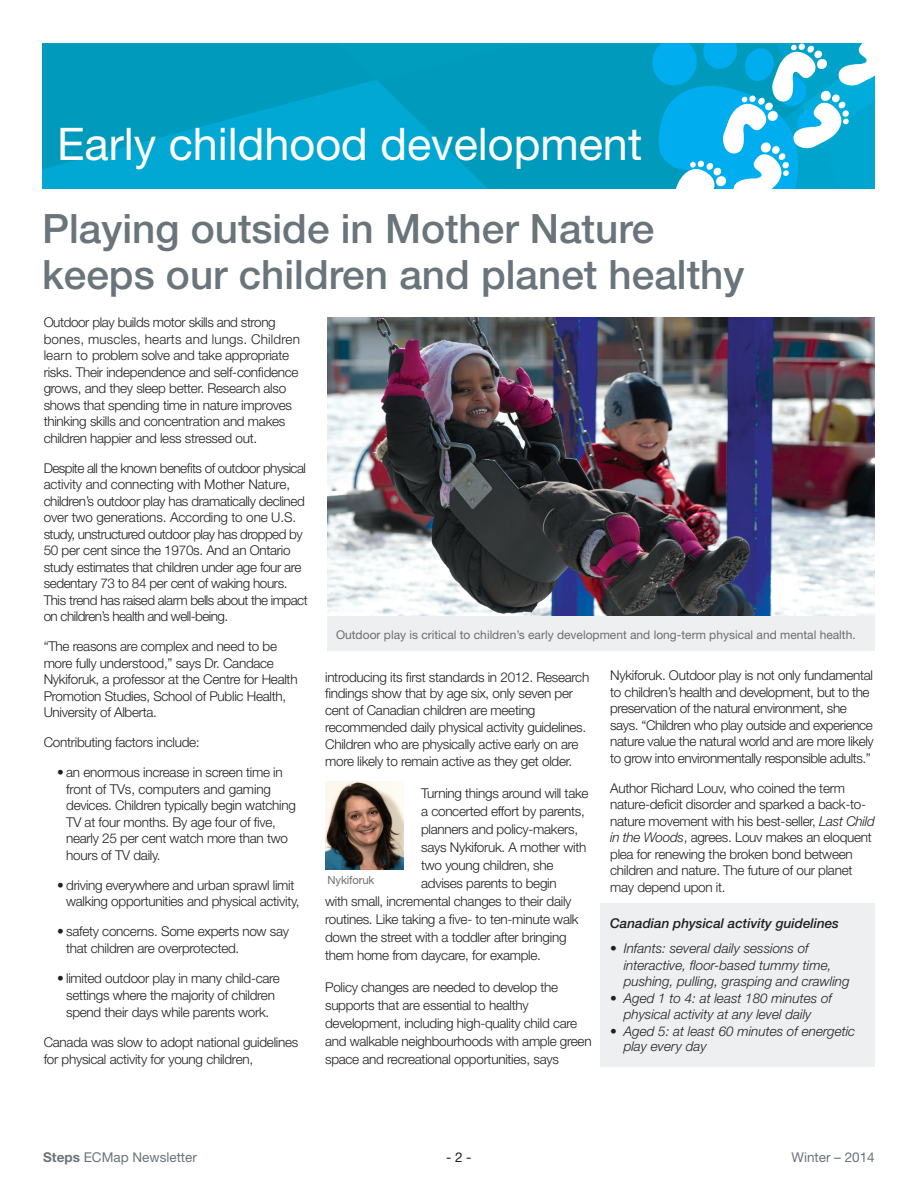
<style>
.page{position:relative;width:918px;height:1188px;background:#fff}
.page>*{position:absolute;margin:0;border:0;box-sizing:border-box;transform-origin:0 0}
.t1{font:45px "Helvetica Neue LT Std";color:#fff}
.t2{font:500 40.5px/46.5px "Helvetica Neue LT Std";color:#6a747b}
.t3{font:300 13.5px/16.5px "Helvetica Neue LT Std";letter-spacing:-.02em;color:#231f20}
.t4{font:italic 300 13.5px/16.5px "Helvetica Neue LT Std";color:#231f20}
.t5{font:italic 500 13.5px "Helvetica Neue LT Std";color:#231f20}
.t6{font:13.5px "Helvetica Neue LT Std";color:#6a747b}
.t7{font:13.5px "Helvetica Neue LT Std";color:#231f20}
.t8{font:12px "Helvetica Neue LT Std";color:#6c6d70}
.pic_ap{font:11.25px "Helvetica Neue LT Std";letter-spacing:-.01em;color:#6c6d70}
.s1{font-style:italic}
.s2{font-weight:700}
</style>
<div class="page">
<img style="left:327px;top:317px;width:548px;height:300px">
<div style="left:601px;top:903px;width:274px;height:163px;background:#edeff1"></div>
<img style="left:42px;top:43px;width:584px;height:145px">
<svg style="left:626px;top:43px;width:249px;height:145px"></svg>
<div style="left:327px;top:617px;width:548px;height:34px;background:#edeff1"></div>
<img style="left:325px;top:782px;width:79px;height:88px">
<p class="t1" style="left:57px;top:117px;width:587px">Early childhood development</p>
<p class="t2" style="left:42px;top:205px;width:704px">Playing outside in Mother Nature keeps our children and planet healthy</p>
<p class="t3" style="left:44px;top:314px;width:258px">Outdoor play builds motor skills and strong bones, muscles, hearts and lungs. Children learn to problem solve and take appropriate risks. Their independence and self-confidence grows, and they sleep better. Research also shows that spending time in nature improves thinking skills and concentration and makes children happier and less stressed out.</p>
<p class="t3" style="left:44px;top:459px;width:266px">Despite all the known benefits of outdoor physical activity and connecting with Mother Nature, children’s outdoor play has dramatically declined over two generations. According to one U.S. study, unstructured outdoor play has dropped by 50 per cent since the 1970s. And an Ontario study estimates that children under age four are sedentary 73 to 84 per cent of waking hours.<br>This trend has raised alarm bells about the impact on children’s health and well-being.</p>
<p class="t3" style="left:44px;top:638px;width:255px">“The reasons are complex and need to be more fully understood,” says Dr. Candace Nykiforuk, a professor at the Centre for Health Promotion Studies, School of Public Health, University of Alberta.</p>
<p class="t3" style="left:44px;top:734px;width:157px">Contributing factors include:</p>
<p class="t3" style="left:66px;top:764px;width:231px;text-indent:-9px">• an enormous increase in screen time in front of TVs, computers and gaming devices. Children typically begin watching TV at four months. By age four of five, nearly 25 per cent watch more than two hours of TV daily.</p>
<p class="t3" style="left:66px;top:876px;width:235px;text-indent:-9px">• driving everywhere and urban sprawl limit walking opportunities and physical activity,</p>
<p class="t3" style="left:66px;top:923px;width:224px;text-indent:-9px">• safety concerns. Some experts now say that children are overprotected.</p>
<p class="t3" style="left:57px;top:969px;width:224px;text-align:center">• limited outdoor play in many child-care settings where the majority of children spend their days while parents work.</p>
<p class="t3" style="left:44px;top:1034px;width:256px">Canada was slow to adopt national guidelines for physical activity for young children,</p>
<p class="t8" style="left:336px;top:627px;width:521px">Outdoor play is critical to children’s early development and long-term physical and mental health.</p>
<p class="t3" style="left:325px;top:668px;width:266px">introducing its first standards in 2012. Research findings show that by age six, only seven per cent of Canadian children are meeting recommended daily physical activity guidelines.<br>Children who are physically active early on are more likely to remain active as they get older.</p>
<p class="t3" style="left:421px;top:784px;width:169px;line-height:18px">Turning things around will take a concerted effort by parents, planners and policy-makers, says Nykiforuk. A mother with two young children, she advises parents to begin</p>
<p class="pic_ap" style="left:328px;top:873px;width:48px">Nykiforuk</p>
<p class="t3" style="left:325px;top:892px;width:255px;line-height:18px">with small, incremental changes to their daily routines. Like taking a five- to ten-minute walk down the street with a toddler after bringing them home from daycare, for example.</p>
<p class="t3" style="left:325px;top:977px;width:268px;line-height:18px">Policy changes are needed to develop the supports that are essential to healthy development, including high-quality child care and walkable neighbourhoods with ample green space and recreational opportunities, says</p>
<p class="t3" style="left:610px;top:667px;width:265px">Nykiforuk. Outdoor play is not only fundamental to children’s health and development, but to the preservation of the natural environment, she says. “Children who play outside and experience nature value the natural world and are more likely to grow into environmentally responsible adults.”</p>
<p class="t3" style="left:610px;top:779px;width:266px">Author Richard Louv, who coined the term nature-deficit disorder and sparked a back-to&shy;nature movement with his best-seller, <span class="s1">Last Child in the Woods</span>, agrees. Louv makes an eloquent plea for renewing the broken bond between children and nature. The future of our planet may depend upon it.</p>
<p class="t5" style="left:610px;top:915px;width:230px">Canadian physical activity guidelines</p>
<p class="t4" style="left:624px;top:940px;width:228px;text-indent:-14px">• Infants: several daily sessions of interactive, floor-based tummy time, pushing, pulling, grasping and crawling</p>
<p class="t4" style="left:610px;top:989px;width:223px;text-align:center">• Aged 1 to 4: at least 180 minutes of physical activity at any level daily</p>
<p class="t4" style="left:624px;top:1023px;width:233px;line-height:15px;text-indent:-14px">• Aged 5: at least 60 minutes of energetic play every day</p>
<p class="t6" style="left:43px;top:1149px;width:155px"><span class="s2">Steps</span> ECMap Newsletter</p>
<p class="t6" style="left:792px;top:1149px;width:85px">Winter – 2014</p>
<p class="t7" style="left:446px;top:1149px;width:27px">- 2 -</p>
</div>
